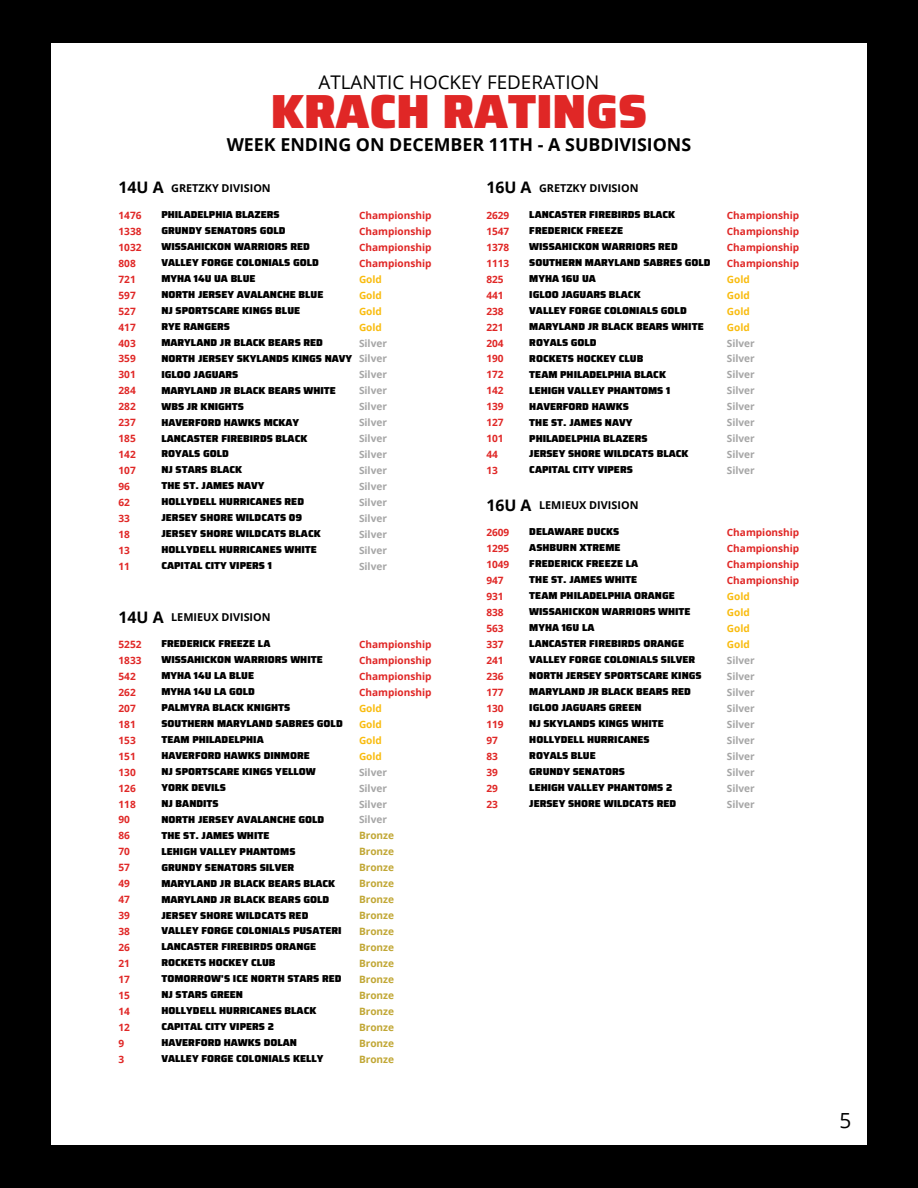
<style>
.page{position:relative;width:918px;height:1188px;background:#000}
.page>*{position:absolute;margin:0;border:0;box-sizing:border-box;transform-origin:0 0}
.t1{font:900 47.85px "Saira";color:#e02726}
.t2{font:20.85px "Open Sans";color:#010101}
.t3{font:18.9px "Open Sans";color:#010101}
.t4{font:700 17.85px "Open Sans";color:#010101}
.t5{font:700 15.9px "Open Sans";color:#010101}
.t6{font:700 10.8px "Open Sans";color:#010101}
.t7{font:900 10.05px/15.9px "Saira";color:#000}
.t8{font:700 10.05px/15.9px "Open Sans";color:#e02726}
.t9{font:700 10.05px/15.9px "Open Sans";color:#a6a6a6;text-align:justify}
.t10{font:700 10.05px/15.9px "Open Sans";color:#c1a735;text-align:justify}
.t11{font:700 10.05px/15.9px "Open Sans";color:#f9bc10;text-align:justify}
</style>
<div class="page">
<div style="left:51px;top:43px;width:816px;height:1101px;background:#fff"></div>
<h3 class="t3" style="left:318px;top:69px;width:283px">ATLANTIC HOCKEY FEDERATION</h3>
<h1 class="t1" style="left:271px;top:74px;width:378px">KRACH RATINGS</h1>
<h3 class="t4" style="left:227px;top:132px;width:466px">WEEK ENDING ON DECEMBER 11TH - A SUBDIVISIONS</h3>
<h3 class="t5" style="left:119px;top:176px;width:47px">14U A</h3>
<p class="t7" style="left:161px;top:206px;width:192px">PHILADELPHIA BLAZERS<br>GRUNDY SENATORS GOLD<br>WISSAHICKON WARRIORS RED<br>VALLEY FORGE COLONIALS GOLD<br>MYHA 14U UA BLUE<br>NORTH JERSEY AVALANCHE BLUE<br>NJ SPORTSCARE KINGS BLUE<br>RYE RANGERS<br>MARYLAND JR BLACK BEARS RED<br>NORTH JERSEY SKYLANDS KINGS NAVY<br>IGLOO JAGUARS<br>MARYLAND JR BLACK BEARS WHITE<br>WBS JR KNIGHTS<br>HAVERFORD HAWKS MCKAY<br>LANCASTER FIREBIRDS BLACK<br>ROYALS GOLD<br>NJ STARS BLACK<br>THE ST. JAMES NAVY<br>HOLLYDELL HURRICANES RED<br>JERSEY SHORE WILDCATS 09<br>JERSEY SHORE WILDCATS BLACK<br>HOLLYDELL HURRICANES WHITE<br>CAPITAL CITY VIPERS 1</p>
<p class="t8" style="left:359px;top:207px;width:74px;text-align:justify">Championship Championship Championship Championship</p>
<p class="t6" style="left:171px;top:180px;width:101px">GRETZKY DIVISION</p>
<p class="t8" style="left:119px;top:207px;width:25px">1476<br>1338<br>1032<br>808<br>721<br>597<br>527<br>417<br>403<br>359<br>301<br>284<br>282<br>237<br>185<br>142<br>107<br>96<br>62<br>33<br>18<br>13<br>11</p>
<p class="t11" style="left:359px;top:271px;width:25px">Gold Gold Gold Gold</p>
<p class="t9" style="left:359px;top:335px;width:29px">Silver Silver Silver Silver Silver Silver Silver Silver Silver Silver Silver Silver Silver Silver Silver</p>
<h3 class="t5" style="left:119px;top:606px;width:47px">14U A</h3>
<p class="t7" style="left:161px;top:635px;width:183px">FREDERICK FREEZE LA<br>WISSAHICKON WARRIORS WHITE<br>MYHA 14U LA BLUE<br>MYHA 14U LA GOLD<br>PALMYRA BLACK KNIGHTS<br>SOUTHERN MARYLAND SABRES GOLD<br>TEAM PHILADELPHIA<br>HAVERFORD HAWKS DINMORE<br>NJ SPORTSCARE KINGS YELLOW<br>YORK DEVILS<br>NJ BANDITS<br>NORTH JERSEY AVALANCHE GOLD<br>THE ST. JAMES WHITE<br>LEHIGH VALLEY PHANTOMS<br>GRUNDY SENATORS SILVER<br>MARYLAND JR BLACK BEARS BLACK<br>MARYLAND JR BLACK BEARS GOLD<br>JERSEY SHORE WILDCATS RED<br>VALLEY FORGE COLONIALS PUSATERI<br>LANCASTER FIREBIRDS ORANGE<br>ROCKETS HOCKEY CLUB<br>TOMORROW'S ICE NORTH STARS RED<br>NJ STARS GREEN<br>HOLLYDELL HURRICANES BLACK<br>CAPITAL CITY VIPERS 2<br>HAVERFORD HAWKS DOLAN<br>VALLEY FORGE COLONIALS KELLY</p>
<p class="t8" style="left:359px;top:636px;width:74px;text-align:justify">Championship Championship Championship Championship</p>
<p class="t6" style="left:171px;top:610px;width:101px">LEMIEUX DIVISION</p>
<p class="t8" style="left:119px;top:636px;width:25px">5252<br>1833<br>542<br>262<br>207<br>181<br>153<br>151<br>130<br>126<br>118<br>90<br>86<br>70<br>57<br>49<br>47<br>39<br>38<br>26<br>21<br>17<br>15<br>14<br>12<br>9<br>3</p>
<p class="t11" style="left:359px;top:700px;width:25px">Gold Gold Gold Gold</p>
<p class="t9" style="left:359px;top:764px;width:29px">Silver Silver Silver Silver</p>
<p class="t10" style="left:359px;top:828px;width:37px">Bronze Bronze Bronze Bronze Bronze Bronze Bronze Bronze Bronze Bronze Bronze Bronze Bronze Bronze Bronze</p>
<h3 class="t5" style="left:486px;top:176px;width:47px">16U A</h3>
<p class="t7" style="left:529px;top:206px;width:183px">LANCASTER FIREBIRDS BLACK<br>FREDERICK FREEZE<br>WISSAHICKON WARRIORS RED<br>SOUTHERN MARYLAND SABRES GOLD<br>MYHA 16U UA<br>IGLOO JAGUARS BLACK<br>VALLEY FORGE COLONIALS GOLD<br>MARYLAND JR BLACK BEARS WHITE<br>ROYALS GOLD<br>ROCKETS HOCKEY CLUB<br>TEAM PHILADELPHIA BLACK<br>LEHIGH VALLEY PHANTOMS 1<br>HAVERFORD HAWKS<br>THE ST. JAMES NAVY<br>PHILADELPHIA BLAZERS<br>JERSEY SHORE WILDCATS BLACK<br>CAPITAL CITY VIPERS</p>
<p class="t8" style="left:727px;top:207px;width:74px;text-align:justify">Championship Championship Championship Championship</p>
<p class="t6" style="left:539px;top:180px;width:101px">GRETZKY DIVISION</p>
<p class="t8" style="left:486px;top:207px;width:25px">2629<br>1547<br>1378<br>1113<br>825<br>441<br>238<br>221<br>204<br>190<br>172<br>142<br>139<br>127<br>101<br>44<br>13</p>
<p class="t11" style="left:727px;top:271px;width:25px">Gold Gold Gold Gold</p>
<p class="t9" style="left:727px;top:335px;width:29px">Silver Silver Silver Silver Silver Silver Silver Silver Silver</p>
<h3 class="t5" style="left:486px;top:494px;width:47px">16U A</h3>
<p class="t7" style="left:529px;top:524px;width:174px">DELAWARE DUCKS<br>ASHBURN XTREME<br>FREDERICK FREEZE LA<br>THE ST. JAMES WHITE<br>TEAM PHILADELPHIA ORANGE<br>WISSAHICKON WARRIORS WHITE<br>MYHA 16U LA<br>LANCASTER FIREBIRDS ORANGE<br>VALLEY FORGE COLONIALS SILVER<br>NORTH JERSEY SPORTSCARE KINGS<br>MARYLAND JR BLACK BEARS RED<br>IGLOO JAGUARS GREEN<br>NJ SKYLANDS KINGS WHITE<br>HOLLYDELL HURRICANES<br>ROYALS BLUE<br>GRUNDY SENATORS<br>LEHIGH VALLEY PHANTOMS 2<br>JERSEY SHORE WILDCATS RED</p>
<p class="t8" style="left:727px;top:524px;width:74px;text-align:justify">Championship Championship Championship Championship</p>
<p class="t6" style="left:539px;top:498px;width:101px">LEMIEUX DIVISION</p>
<p class="t8" style="left:486px;top:524px;width:25px">2609<br>1295<br>1049<br>947<br>931<br>838<br>563<br>337<br>241<br>236<br>177<br>130<br>119<br>97<br>83<br>39<br>29<br>23</p>
<p class="t11" style="left:727px;top:588px;width:25px">Gold Gold Gold Gold</p>
<p class="t9" style="left:727px;top:652px;width:29px">Silver Silver Silver Silver Silver Silver Silver Silver Silver Silver</p>
<h2 class="t2" style="left:840px;top:1106px;width:13px">5</h2>
</div>
